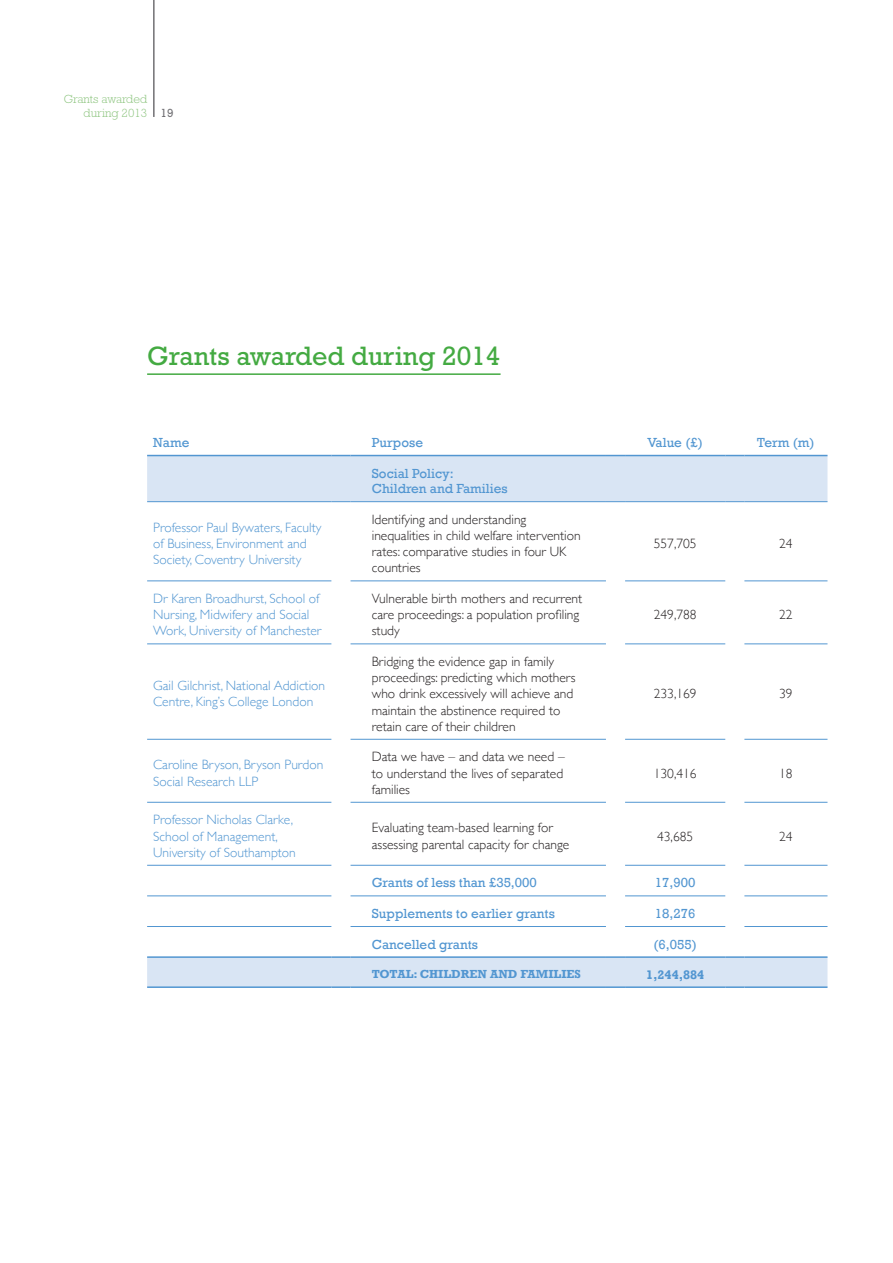
<style>
.page{position:relative;width:893px;height:1263px;background:#fff}
.page>*{position:absolute;margin:0;border:0;box-sizing:border-box;transform-origin:0 0}
.Chapter_Title{font:27px "Rockwell Std";color:#44aa42}
.Table_text{font:300 13.5px/16.2px "Gill Sans";color:#231f20}
.Table_blue_light_te{font:300 13.5px/16.2px "Gill Sans";color:#5296d1}
.Table_heading{font:13.5px/15.5px "Rockwell";color:#5296d1}
.Table_totals{font:700 12.75px "Rockwell";color:#5296d1}
.Table_totals-2{font:700 12px "Rockwell";color:#5296d1}
.t1{font:300 12px/13.5px "Rockwell Std";color:#8cc47e;text-align:right}
.t2{font:12px "Rockwell Std";color:#717074}
</style>
<div class="page">
<hr style="left:153px;top:0;width:2px;height:117px;background:#717074">
<hr style="left:147px;top:373px;width:354px;height:2px;background:#44aa42">
<svg style="left:147px;top:456px;width:680px;height:530px"></svg>
<hr style="left:147px;top:580px;width:184px;height:1px;background:#5296d1">
<hr style="left:351px;top:580px;width:255px;height:1px;background:#5296d1">
<hr style="left:625px;top:580px;width:100px;height:1px;background:#5296d1">
<hr style="left:744px;top:580px;width:83px;height:1px;background:#5296d1">
<hr style="left:147px;top:643px;width:184px;height:1px;background:#5296d1">
<hr style="left:351px;top:643px;width:255px;height:1px;background:#5296d1">
<hr style="left:625px;top:643px;width:100px;height:1px;background:#5296d1">
<hr style="left:744px;top:643px;width:83px;height:1px;background:#5296d1">
<hr style="left:147px;top:739px;width:184px;height:1px;background:#5296d1">
<hr style="left:351px;top:739px;width:255px;height:1px;background:#5296d1">
<hr style="left:625px;top:739px;width:100px;height:1px;background:#5296d1">
<hr style="left:744px;top:739px;width:83px;height:1px;background:#5296d1">
<hr style="left:147px;top:802px;width:184px;height:1px;background:#5296d1">
<hr style="left:351px;top:802px;width:255px;height:1px;background:#5296d1">
<hr style="left:625px;top:802px;width:100px;height:1px;background:#5296d1">
<hr style="left:744px;top:802px;width:83px;height:1px;background:#5296d1">
<hr style="left:147px;top:865px;width:184px;height:1px;background:#5296d1">
<hr style="left:351px;top:865px;width:255px;height:1px;background:#5296d1">
<hr style="left:625px;top:865px;width:100px;height:1px;background:#5296d1">
<hr style="left:744px;top:865px;width:83px;height:1px;background:#5296d1">
<hr style="left:147px;top:895px;width:184px;height:1px;background:#5296d1">
<hr style="left:147px;top:926px;width:184px;height:1px;background:#5296d1">
<hr style="left:351px;top:895px;width:255px;height:1px;background:#5296d1">
<hr style="left:351px;top:926px;width:255px;height:1px;background:#5296d1">
<hr style="left:625px;top:895px;width:100px;height:1px;background:#5296d1">
<hr style="left:625px;top:926px;width:100px;height:1px;background:#5296d1">
<hr style="left:744px;top:895px;width:83px;height:1px;background:#5296d1">
<hr style="left:744px;top:926px;width:83px;height:1px;background:#5296d1">
<hr style="left:147px;top:956px;width:184px;height:2px;background:#5296d1">
<hr style="left:331px;top:956px;width:20px;height:2px;background:#5296d1">
<hr style="left:351px;top:956px;width:255px;height:2px;background:#5296d1">
<svg style="left:606px;top:956px;width:19px;height:2px"></svg>
<hr style="left:625px;top:956px;width:100px;height:2px;background:#5296d1">
<svg style="left:725px;top:956px;width:19px;height:2px"></svg>
<hr style="left:744px;top:956px;width:83px;height:2px;background:#5296d1">
<hr style="left:147px;top:986px;width:184px;height:2px;background:#5296d1">
<hr style="left:331px;top:986px;width:20px;height:2px;background:#5296d1">
<hr style="left:351px;top:986px;width:255px;height:2px;background:#5296d1">
<svg style="left:606px;top:986px;width:19px;height:2px"></svg>
<hr style="left:625px;top:986px;width:100px;height:2px;background:#5296d1">
<svg style="left:725px;top:986px;width:19px;height:2px"></svg>
<hr style="left:744px;top:986px;width:83px;height:2px;background:#5296d1">
<hr style="left:147px;top:455px;width:184px;height:1px;background:#5296d1">
<svg style="left:331px;top:455px;width:20px;height:1px"></svg>
<hr style="left:351px;top:455px;width:255px;height:1px;background:#5296d1">
<svg style="left:606px;top:455px;width:19px;height:1px"></svg>
<hr style="left:625px;top:455px;width:100px;height:1px;background:#5296d1">
<svg style="left:725px;top:455px;width:19px;height:1px"></svg>
<hr style="left:744px;top:455px;width:83px;height:1px;background:#5296d1">
<hr style="left:147px;top:501px;width:184px;height:1px;background:#5296d1">
<svg style="left:331px;top:501px;width:20px;height:1px"></svg>
<hr style="left:351px;top:501px;width:255px;height:1px;background:#5296d1">
<svg style="left:606px;top:501px;width:19px;height:1px"></svg>
<hr style="left:625px;top:501px;width:100px;height:1px;background:#5296d1">
<svg style="left:725px;top:501px;width:19px;height:1px"></svg>
<hr style="left:744px;top:501px;width:83px;height:1px;background:#5296d1">
<p class="t1" style="left:64px;top:93px;width:85px">Grants awarded during 2013</p>
<p class="t2" style="left:161px;top:106px;width:15px">19</p>
<p class="Chapter_Title" style="left:147px;top:340px;width:355px">Grants awarded during 2014</p>
<p class="Table_heading" style="left:153px;top:435px;width:38px">Name</p>
<p class="Table_heading" style="left:372px;top:435px;width:53px">Purpose</p>
<p class="Table_heading" style="left:647px;top:435px;width:57px">Value (£)</p>
<p class="Table_heading" style="left:757px;top:435px;width:59px">Term (m)</p>
<p class="Table_heading" style="left:372px;top:466px;width:137px">Social Policy:<br>Children and Families</p>
<p class="Table_blue_light_te" style="left:153px;top:519px;width:170px">Professor Paul Bywaters, Faculty of Business, Environment and<br>Society, Coventry University</p>
<p class="Table_text" style="left:372px;top:511px;width:210px">Identifying and understanding inequalities in child welfare intervention rates: comparative studies in four UK countries</p>
<p class="Table_text" style="left:654px;top:535px;width:44px">557,705</p>
<p class="Table_text" style="left:779px;top:535px;width:15px">24</p>
<p class="Table_blue_light_te" style="left:153px;top:590px;width:170px">Dr Karen Broadhurst, School of<br>Nursing, Midwifery and Social<br>Work, University of Manchester</p>
<p class="Table_text" style="left:372px;top:590px;width:212px">Vulnerable birth mothers and recurrent care proceedings: a population profiling study</p>
<p class="Table_blue_light_te" style="left:153px;top:677px;width:174px">Gail Gilchrist, National Addiction<br>Centre, King’s College London</p>
<p class="Table_text" style="left:372px;top:653px;width:205px">Bridging the evidence gap in family proceedings: predicting which mothers who drink excessively will achieve and maintain the abstinence required to retain care of their children</p>
<p class="Table_blue_light_te" style="left:153px;top:756px;width:172px">Caroline Bryson, Bryson Purdon<br>Social Research LLP</p>
<p class="Table_text" style="left:372px;top:748px;width:194px;text-align:justify">Data we have – and data we need – to understand the lives of separated families</p>
<p class="Table_text" style="left:654px;top:606px;width:44px">249,788</p>
<p class="Table_text" style="left:779px;top:606px;width:15px">22</p>
<p class="Table_text" style="left:654px;top:685px;width:44px">233,169</p>
<p class="Table_text" style="left:779px;top:685px;width:15px">39</p>
<p class="Table_text" style="left:654px;top:764px;width:44px">130,416</p>
<p class="Table_text" style="left:779px;top:764px;width:15px">18</p>
<p class="Table_blue_light_te" style="left:153px;top:811px;width:144px">Professor Nicholas Clarke,<br>School of Management,<br>University of Southampton</p>
<p class="Table_text" style="left:372px;top:819px;width:199px">Evaluating team-based learning for assessing parental capacity for change</p>
<p class="Table_text" style="left:657px;top:827px;width:38px">43,685</p>
<p class="Table_text" style="left:779px;top:827px;width:15px">24</p>
<p class="Table_heading" style="left:372px;top:875px;width:167px">Grants of less than £35,000</p>
<p class="Table_heading" style="left:655px;top:875px;width:42px">17,900</p>
<p class="Table_heading" style="left:372px;top:906px;width:185px">Supplements to earlier grants</p>
<p class="Table_heading" style="left:655px;top:906px;width:42px">18,276</p>
<p class="Table_heading" style="left:372px;top:936px;width:108px">Cancelled grants</p>
<p class="Table_heading" style="left:653px;top:936px;width:45px">(6,055)</p>
<p class="Table_totals-2" style="left:372px;top:967px;width:211px">TOTAL: CHILDREN AND FAMILIES</p>
<p class="Table_totals" style="left:646px;top:967px;width:60px">1,244,884</p>
</div>
